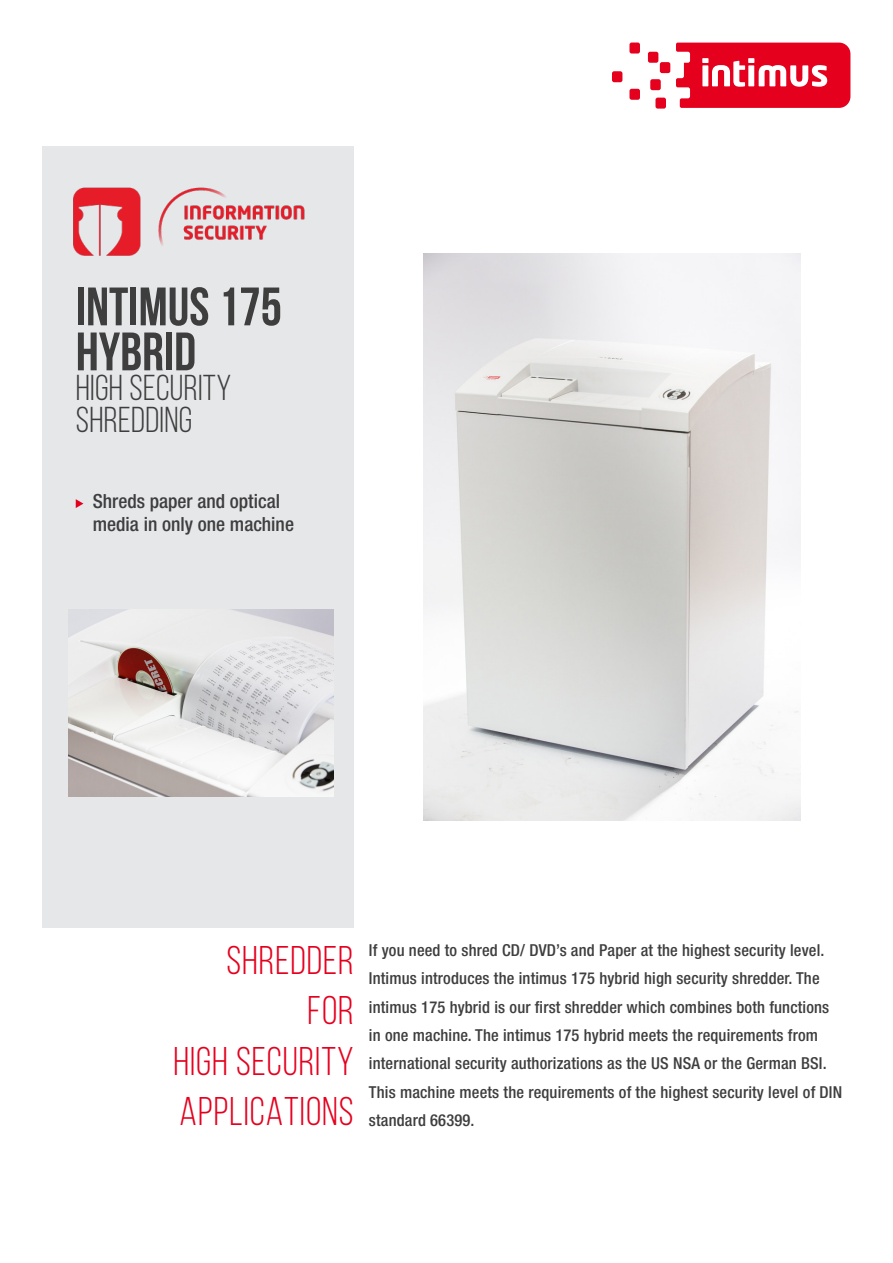
<style>
.page{position:relative;width:893px;height:1263px;background:#fff}
.page>*{position:absolute;margin:0;border:0;box-sizing:border-box;transform-origin:0 0}
.t1{font:700 54px/45px "Bebas Neue";color:#3e3e3f}
.t2{font:40.05px "Bebas Neue";letter-spacing:.025em;color:#e5001e}
.Listado{font:36px "Bebas Neue";letter-spacing:.01em;color:#3e3e3f}
.t3{font:500 condensed 19.5px/23.4px "Helvetica Neue LT Std";color:#3e3e3f}
.t4{font:500 condensed 16.5px/28.3px "Helvetica Neue LT Std";letter-spacing:.01em;color:#3e3e3f}
</style>
<div class="page">
<div style="left:43px;top:146px;width:311px;height:782px;background:#e6e7e9"></div>
<svg style="left:612px;top:43px;width:238px;height:66px"></svg>
<img style="left:73px;top:187px;width:232px;height:69px">
<img style="left:69px;top:609px;width:265px;height:187px">
<img style="left:423px;top:254px;width:378px;height:566px">
<svg style="left:76px;top:499px;width:7px;height:9px"></svg>
<p class="t1" style="left:76px;top:283px;width:208px">INTIMUS 175<br>HYBRID</p>
<p class="Listado" style="left:76px;top:368px;width:157px">HIGH SECURITY</p>
<p class="Listado" style="left:76px;top:400px;width:118px">SHREDDING</p>
<p class="t3" style="left:93px;top:489px;width:203px">Shreds paper and optical media in only one machine</p>
<p class="t2" style="left:226px;top:939px;width:129px">SHREDDER</p>
<p class="t2" style="left:308px;top:989px;width:48px">FOR</p>
<p class="t2" style="left:173px;top:1039px;width:182px">HIGH SECURITY</p>
<p class="t2" style="left:180px;top:1090px;width:176px">APPLICATIONS</p>
<p class="t4" style="left:369px;top:935px;width:475px">If you need to shred CD/ DVD’s and Paper at the highest security level.<br>Intimus introduces the intimus 175 hybrid high security shredder. The intimus 175 hybrid is our first shredder which combines both functions in one machine. The intimus 175 hybrid meets the requirements from international security authorizations as the US NSA or the German BSI.<br>This machine meets the requirements of the highest security level of DIN standard 66399.</p>
</div>
